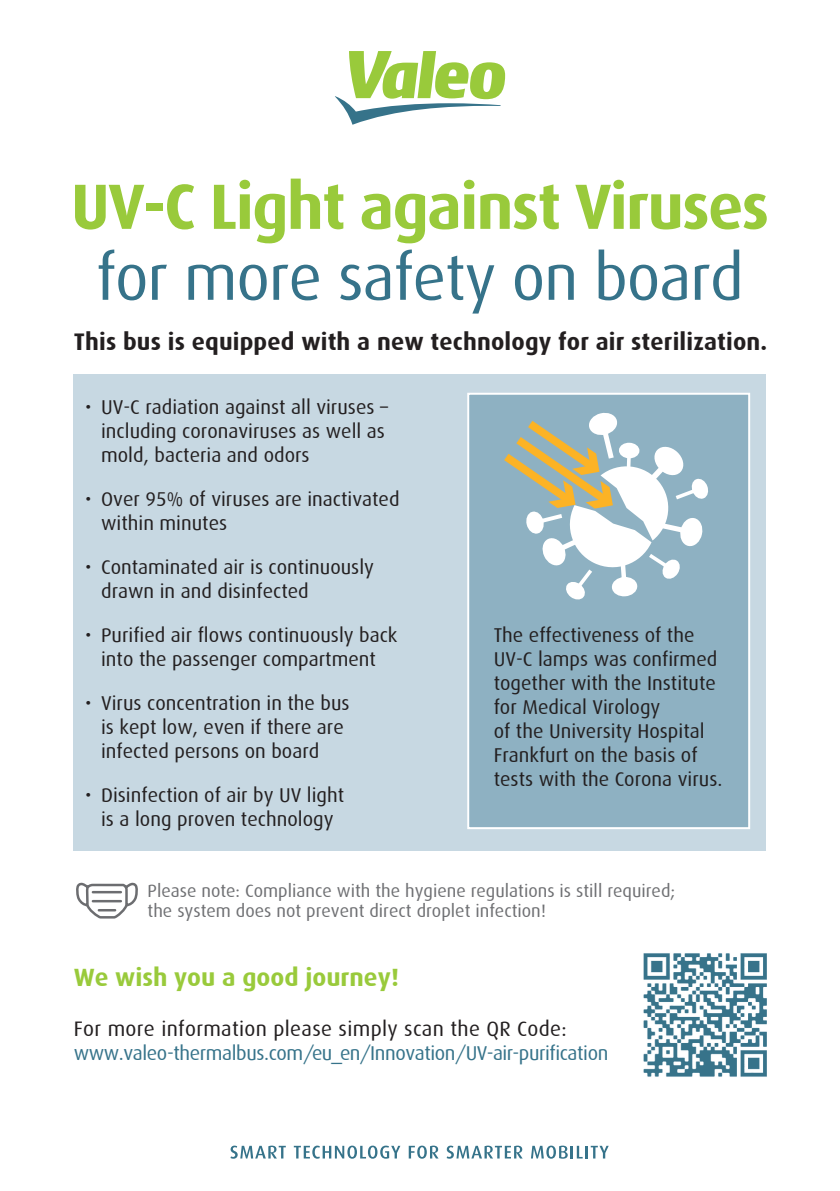
<style>
.page{position:relative;width:840px;height:1191px;background:#fff}
.page>*{position:absolute;margin:0;border:0;box-sizing:border-box;transform-origin:0 0}
.t1{font:700 64px "Dax";letter-spacing:-.025em;color:#99ca3b}
.t2{font:64px "Dax";letter-spacing:-.015em;color:#36738a}
.t3{font:700 25px "Dax";color:#99ca3b}
.t4{font:700 24px "Dax";letter-spacing:.005em;color:#231f20}
.t5{font:21px "Dax";letter-spacing:.015em;color:#231f20}
.t6{font:20px/24px "Dax";color:#231f20}
.t7{font:20px "Dax";letter-spacing:-.02em;color:#36738a}
.t8{font:18px/20px "Dax";color:#6f7073}
</style>
<div class="page">
<div style="left:74px;top:374px;width:691px;height:476px;background:#c7d8e2"></div>
<div style="left:467px;top:393px;width:282px;height:436px;background:#8eb1c2;border:2px solid #fff"></div>
<svg style="left:504px;top:412px;width:204px;height:188px"></svg>
<svg style="left:335px;top:51px;width:170px;height:74px"></svg>
<svg style="left:230px;top:1145px;width:55px;height:13px"></svg>
<svg style="left:293px;top:1145px;width:107px;height:13px"></svg>
<svg style="left:408px;top:1145px;width:30px;height:13px"></svg>
<svg style="left:446px;top:1145px;width:76px;height:13px"></svg>
<svg style="left:531px;top:1145px;width:77px;height:13px"></svg>
<svg style="left:76px;top:882px;width:62px;height:37px"></svg>
<img style="left:643px;top:953px;width:124px;height:124px">
<h1 class="t1" style="left:71px;top:171px;width:699px">UV-C Light against Viruses</h1>
<h1 class="t2" style="left:96px;top:242px;width:648px">for more safety on board</h1>
<p class="t4" style="left:74px;top:328px;width:694px">This bus is equipped with a new technology for air sterilization.</p>
<p class="t6" style="left:101px;top:395px;width:288px;text-indent:-16px">• UV-C radiation against all viruses – including coronaviruses as well as mold, bacteria and odors</p>
<p class="t6" style="left:101px;top:487px;width:300px;text-indent:-16px">• Over 95% of viruses are inactivated within minutes</p>
<p class="t6" style="left:101px;top:555px;width:274px;text-indent:-16px">• Contaminated air is continuously drawn in and disinfected</p>
<p class="t6" style="left:85px;top:623px;width:314px;text-align:center">• Purified air flows continuously back into the passenger compartment</p>
<p class="t6" style="left:101px;top:691px;width:250px;text-indent:-16px">• Virus concentration in the bus is kept low, even if there are infected persons on board</p>
<p class="t6" style="left:85px;top:783px;width:260px;text-align:center">• Disinfection of air by UV light is a long proven technology</p>
<p class="t6" style="left:493px;top:623px;width:230px">The effectiveness of the<br>UV-C lamps was confirmed together with the Institute for Medical Virology<br>of the University Hospital<br>Frankfurt on the basis of tests with the Corona virus.</p>
<p class="t8" style="left:147px;top:881px;width:529px">Please note: Compliance with the hygiene regulations is still required; the system does not prevent direct droplet infection!</p>
<p class="t3" style="left:74px;top:963px;width:326px">We wish you a good journey!</p>
<p class="t5" style="left:74px;top:1017px;width:494px">For more information please simply scan the QR Code:</p>
<p class="t7" style="left:74px;top:1042px;width:535px">www.valeo-thermalbus.com/eu_en/Innovation/UV-air-purification</p>
</div>
